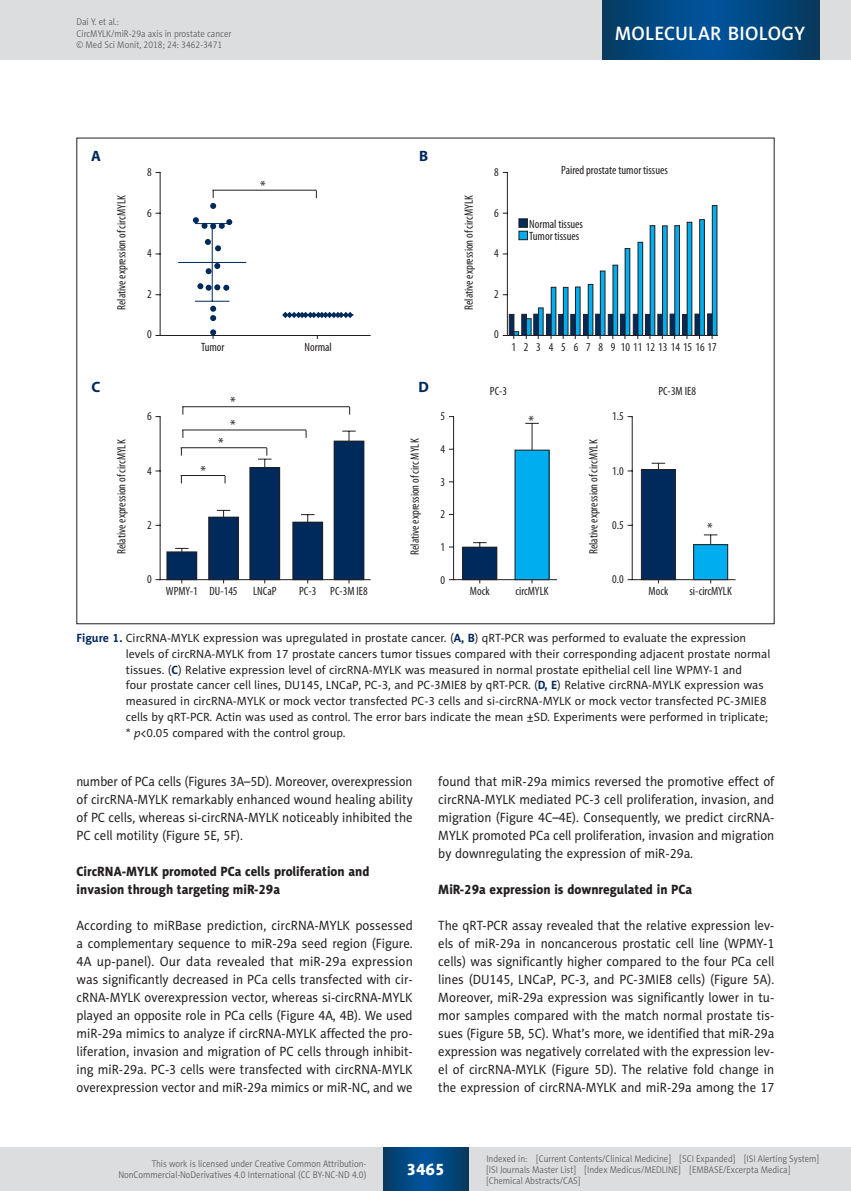
<style>
.page{position:relative;width:851px;height:1191px;background:#fff}
.page>*{position:absolute;margin:0;border:0;box-sizing:border-box;transform-origin:0 0}
.t1{font:19.5px "Naomi Sans EFN Medium";letter-spacing:.015em;color:#fff}
.t2{font:16.5px "Naomi Sans EFN Heavy";color:#fff}
.t3{font:condensed 15px/23.2px "Myriad Pro";color:#231f20}
.t4{font:700 15px "Myriad Pro";color:#00295c}
.MSM_Body{font:13.5px/18px "Naomi Sans EFN";color:#231f20;text-align:justify;scale:.95 1}
.MSM_Body-2{font:13.5px/18px "Naomi Sans EFN";color:#231f20;text-align:justify;scale:.96 1}
.MSM_Body-3{font:13.5px/18px "Naomi Sans EFN";color:#231f20;text-align:justify;scale:.94 1}
.MSM_Headline_2{font:13.5px/18px "Naomi Sans EFN Heavy";color:#231f20;scale:.95 1}
.MSM_Rycina_tytul{font:12px/15.8px "Naomi Sans EFN";color:#231f20}
.t5{font:condensed 12px/12px "Myriad Pro";color:#231f20}
.t6{font:9.75px/11.2px "Naomi Sans EFN Light";color:#57585a;scale:.9 1}
.s1{font-weight:700;color:#00295c}
.s2{font-style:italic}
</style>
<div class="page">
<hr style="left:155px;top:335px;width:215px;height:1px;background:#231f20">
<hr style="left:160px;top:172px;width:1px;height:164px;background:#231f20">
<hr style="left:195px;top:301px;width:34px;height:1px;background:#00295c">
<hr style="left:178px;top:262px;width:68px;height:1px;background:#00295c">
<hr style="left:212px;top:223px;width:1px;height:78px;background:#00295c">
<hr style="left:212px;top:190px;width:104px;height:1px;background:#231f20">
<svg style="left:210px;top:190px;width:6px;height:19px"></svg>
<svg style="left:206px;top:263px;width:14px;height:11px"></svg>
<svg style="left:197px;top:283px;width:32px;height:8px"></svg>
<svg style="left:205px;top:239px;width:16px;height:12px"></svg>
<svg style="left:193px;top:217px;width:39px;height:12px"></svg>
<svg style="left:210px;top:306px;width:6px;height:15px"></svg>
<svg style="left:210px;top:329px;width:6px;height:10px"></svg>
<svg style="left:282px;top:312px;width:71px;height:6px"></svg>
<hr style="left:502px;top:335px;width:215px;height:1px;background:#231f20">
<hr style="left:507px;top:172px;width:1px;height:163px;background:#231f20">
<hr style="left:155px;top:579px;width:215px;height:1px;background:#231f20">
<hr style="left:160px;top:416px;width:1px;height:164px;background:#231f20">
<hr style="left:182px;top:406px;width:167px;height:1px;background:#231f20">
<svg style="left:166px;top:416px;width:296px;height:165px"></svg>
<svg style="left:462px;top:416px;width:273px;height:165px"></svg>
<svg style="left:650px;top:462px;width:78px;height:122px"></svg>
<div style="left:641px;top:469px;width:34px;height:111px;background:#00295c;border:1px solid #231f20"></div>
<svg style="left:509px;top:314px;width:4px;height:21px"></svg>
<svg style="left:513px;top:219px;width:199px;height:120px"></svg>
<svg style="left:707px;top:313px;width:4px;height:23px"></svg>
<svg style="left:711px;top:205px;width:6px;height:131px"></svg>
<div style="left:0;top:1148px;width:850px;height:43px;background:#dcdddf"></div>
<svg style="left:383px;top:1147px;width:85px;height:43px;background:#02477e"></svg>
<div style="left:0;top:0;width:850px;height:60px;background:#dcdddf"></div>
<svg style="left:602px;top:0;width:217px;height:60px;background:#02477e"></svg>
<p class="t6" style="left:77px;top:16px;width:173px">Dai Y. et al.:<br>CircMYLK/miR-29a axis in prostate cancer © Med Sci Monit, 2018; 24: 3462-3471</p>
<h1 class="t1" style="left:614px;top:22px;width:192px">MOLECULAR BIOLOGY</h1>
<p class="t4" style="left:91px;top:147px;width:11px">A</p>
<p class="t5" style="left:116px;top:310px;width:116px;rotate:-90deg">Relative expression of circMYLK</p>
<p class="t4" style="left:91px;top:377px;width:10px">C</p>
<p class="t5" style="left:116px;top:554px;width:116px;rotate:-90deg">Relative expression of circMYLK</p>
<p class="t5" style="left:147px;top:167px;width:6px">8</p>
<p class="t5" style="left:147px;top:207px;width:6px">6</p>
<p class="t5" style="left:147px;top:248px;width:6px">4</p>
<p class="t5" style="left:147px;top:288px;width:6px">2</p>
<p class="t5" style="left:147px;top:329px;width:6px">0</p>
<p class="t5" style="left:147px;top:411px;width:6px">6</p>
<p class="t5" style="left:147px;top:465px;width:6px">4</p>
<p class="t5" style="left:147px;top:519px;width:6px">2</p>
<p class="t3" style="left:260px;top:174px;width:7px">*</p>
<p class="t5" style="left:201px;top:341px;width:25px">Tumor</p>
<p class="t3" style="left:230px;top:391px;width:7px">* *</p>
<p class="t3" style="left:200px;top:459px;width:7px">*</p>
<p class="t3" style="left:218px;top:432px;width:7px">*</p>
<p class="t5" style="left:147px;top:573px;width:6px">0</p>
<p class="t5" style="left:166px;top:585px;width:73px">WPMY-1 DU-145</p>
<p class="t5" style="left:253px;top:585px;width:25px">LNCaP</p>
<p class="t5" style="left:304px;top:341px;width:29px">Normal</p>
<p class="t4" style="left:419px;top:147px;width:11px">B</p>
<p class="t4" style="left:418px;top:377px;width:12px">D</p>
<p class="t5" style="left:409px;top:555px;width:118px;rotate:-90deg">Relative expression of circ MYLK</p>
<p class="t5" style="left:440px;top:411px;width:6px">5</p>
<p class="t5" style="left:440px;top:443px;width:6px">4</p>
<p class="t5" style="left:440px;top:476px;width:6px">3</p>
<p class="t5" style="left:440px;top:508px;width:6px">2</p>
<p class="t5" style="left:440px;top:541px;width:6px">1</p>
<p class="t5" style="left:440px;top:574px;width:6px">0</p>
<p class="t5" style="left:463px;top:310px;width:116px;rotate:-90deg">Relative expression of circMYLK</p>
<p class="t5" style="left:494px;top:167px;width:6px">8</p>
<p class="t5" style="left:494px;top:207px;width:6px">6</p>
<p class="t5" style="left:494px;top:248px;width:6px">4</p>
<p class="t5" style="left:494px;top:288px;width:6px">2</p>
<p class="t5" style="left:494px;top:329px;width:6px">0</p>
<p class="t5" style="left:561px;top:164px;width:108px">Paired prostate tumor tissues</p>
<p class="t5" style="left:529px;top:218px;width:55px">Normal tissues<br>Tumor tissues</p>
<p class="t5" style="left:511px;top:341px;width:207px">1 2 3 4 5 6 7 8 9 1011121314151617</p>
<p class="t5" style="left:490px;top:385px;width:19px">PC-3</p>
<p class="t3" style="left:528px;top:410px;width:7px">*</p>
<p class="t5" style="left:587px;top:554px;width:116px;rotate:-90deg">Relative expression of circMYLK</p>
<p class="t5" style="left:612px;top:411px;width:13px">1.5</p>
<p class="t5" style="left:612px;top:465px;width:13px">1.0</p>
<p class="t5" style="left:612px;top:519px;width:13px">0.5</p>
<p class="t5" style="left:612px;top:573px;width:13px">0.0</p>
<p class="t5" style="left:658px;top:385px;width:39px">PC-3M IE8</p>
<p class="t3" style="left:707px;top:516px;width:7px">*</p>
<p class="t5" style="left:299px;top:585px;width:70px">PC-3 PC-3M IE8</p>
<p class="t5" style="left:470px;top:585px;width:21px">Mock</p>
<p class="t5" style="left:515px;top:585px;width:35px">circMYLK</p>
<p class="t5" style="left:648px;top:585px;width:21px">Mock</p>
<p class="t5" style="left:689px;top:585px;width:44px">si-circMYLK</p>
<p class="MSM_Rycina_tytul" style="left:126px;top:630px;width:646px;text-indent:-49px"><span class="s1">Figure 1.</span> CircRNA-MYLK expression was upregulated in prostate cancer. (<span class="s1">A, B</span>) qRT-PCR was performed to evaluate the expression levels of circRNA-MYLK from 17 prostate cancers tumor tissues compared with their corresponding adjacent prostate normal tissues. (<span class="s1">C</span>) Relative expression level of circRNA-MYLK was measured in normal prostate epithelial cell line WPMY-1 and<br>four prostate cancer cell lines, DU145, LNCaP, PC-3, and PC-3MIE8 by qRT-PCR. (<span class="s1">D, E</span>) Relative circRNA-MYLK expression was measured in circRNA-MYLK or mock vector transfected PC-3 cells and si-circRNA-MYLK or mock vector transfected PC-3MIE8 cells by qRT-PCR. Actin was used as control. The error bars indicate the mean ±SD. Experiments were performed in triplicate; * <span class="s2">p</span>&lt;0.05 compared with the control group.</p>
<p class="MSM_Body-3" style="left:77px;top:772px;width:359px">number of PCa cells (Figures 3A–5D). Moreover, overexpression of circRNA-MYLK remarkably enhanced wound healing ability of PC cells, whereas si-circRNA-MYLK noticeably inhibited the PC cell motility (Figure 5E, 5F).</p>
<p class="MSM_Headline_2" style="left:77px;top:862px;width:310px">CircRNA-MYLK promoted PCa cells proliferation and invasion through targeting miR-29a</p>
<p class="MSM_Body-2" style="left:77px;top:916px;width:352px">According to miRBase prediction, circRNA-MYLK possessed a complementary sequence to miR-29a seed region (Figure.<br>4A up-panel). Our data revealed that miR-29a expression was significantly decreased in PCa cells transfected with cir&shy;cRNA-MYLK overexpression vector, whereas si-circRNA-MYLK played an opposite role in PCa cells (Figure 4A, 4B). We used miR-29a mimics to analyze if circRNA-MYLK affected the pro&shy;liferation, invasion and migration of PC cells through inhibit&shy;ing miR-29a. PC-3 cells were transfected with circRNA-MYLK overexpression vector and miR-29a mimics or miR-NC, and we</p>
<p class="MSM_Body" style="left:438px;top:772px;width:355px">found that miR-29a mimics reversed the promotive effect of circRNA-MYLK mediated PC-3 cell proliferation, invasion, and migration (Figure 4C–4E). Consequently, we predict circRNA-MYLK promoted PCa cell proliferation, invasion and migration by downregulating the expression of miR-29a.</p>
<p class="MSM_Headline_2" style="left:438px;top:880px;width:269px">MiR-29a expression is downregulated in PCa</p>
<p class="MSM_Body" style="left:438px;top:916px;width:355px">The qRT-PCR assay revealed that the relative expression lev&shy;els of miR-29a in noncancerous prostatic cell line (WPMY-1 cells) was significantly higher compared to the four PCa cell lines (DU145, LNCaP, PC-3, and PC-3MIE8 cells) (Figure 5A).<br>Moreover, miR-29a expression was significantly lower in tu&shy;mor samples compared with the match normal prostate tis&shy;sues (Figure 5B, 5C). What’s more, we identified that miR-29a expression was negatively correlated with the expression lev&shy;el of circRNA-MYLK (Figure 5D). The relative fold change in the expression of circRNA-MYLK and miR-29a among the 17</p>
<p class="t6" style="left:118px;top:1158px;width:277px;text-align:right">This work is licensed under Creative Common Attribution-<br>NonCommercial-NoDerivatives 4.0 International (CC BY-NC-ND 4.0)</p>
<p class="t2" style="left:406px;top:1159px;width:40px">3465</p>
<p class="t6" style="left:486px;top:1152px;width:371px">Indexed in: [Current Contents/Clinical Medicine] [SCI Expanded] [ISI Alerting System] [ISI Journals Master List] [Index Medicus/MEDLINE] [EMBASE/Excerpta Medica] [Chemical Abstracts/CAS]</p>
</div>
